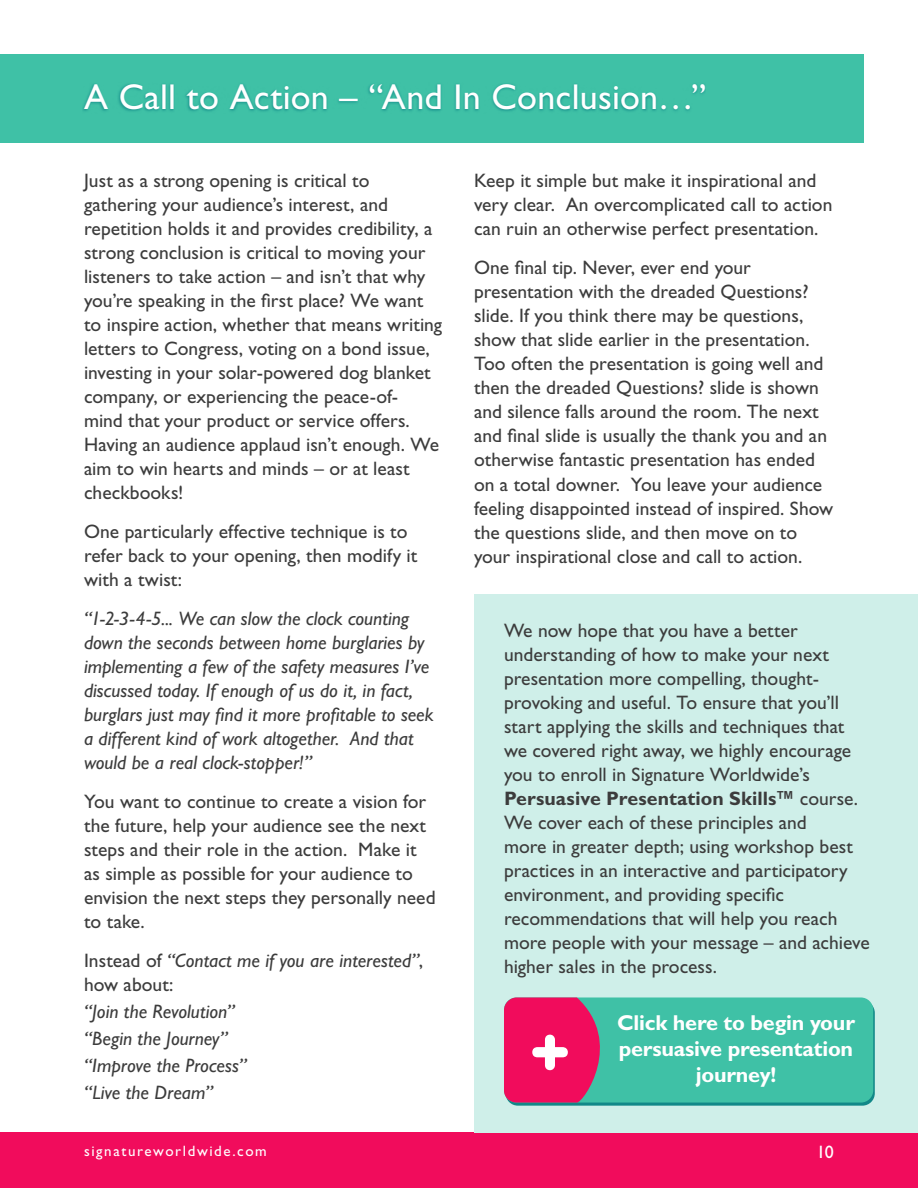
<style>
.page{position:relative;width:918px;height:1188px;background:#fff}
.page>*{position:absolute;margin:0;border:0;box-sizing:border-box;transform-origin:0 0}
.t1{font:36px "Gill Sans Std";letter-spacing:.01em;color:#fff}
.t2{font:700 21.6px/26px "Gill Sans Std";letter-spacing:-.01em;color:#fff;text-align:center}
.t3{font:19.5px/24px "Gill Sans Std";color:#3c3c3c}
.t4{font:italic 19.5px/24px "Gill Sans Std";color:#3c3c3c}
.t5{font:18px "Gill Sans Std";color:#fff}
.t6{font:15px "Gill Sans Std";letter-spacing:.105em;color:#fff}
.s1{font-style:normal}
.s2{font-weight:700}
</style>
<div class="page">
<div style="left:0;top:1132px;width:918px;height:56px;background:#f10c5c"></div>
<div style="left:0;top:54px;width:864px;height:88px;background:#3fc1a6"></div>
<div style="left:82px;top:82px;width:624px;height:32px;background:#188;opacity:.75"></div>
<div style="left:474px;top:594px;width:444px;height:538px;background:#cfefe9"></div>
<div style="left:506px;top:1001px;width:369px;height:105px;background:#188;border-radius:12px"></div>
<div style="left:504px;top:998px;width:369px;height:105px;background:#3fc1a6;border-radius:12px"></div>
<svg style="left:504px;top:998px;width:121px;height:105px"></svg>
<h1 class="t1" style="left:84px;top:76px;width:624px">A Call to Action – “And In Conclusion…”</h1>
<p class="t3" style="left:84px;top:169px;width:360px">Just as a strong opening is critical to gathering your audience’s interest, and repetition holds it and provides credibility, a strong conclusion is critical to moving your listeners to take action – and isn’t that why you’re speaking in the first place? We want to inspire action, whether that means writing letters to Congress, voting on a bond issue, investing in your solar-powered dog blanket company, or experiencing the peace-of-<br>mind that your product or service offers.<br>Having an audience applaud isn’t enough. We aim to win hearts and minds – or at least checkbooks!</p>
<p class="t3" style="left:84px;top:520px;width:335px">One particularly effective technique is to refer back to your opening, then modify it with a twist:</p>
<p class="t4" style="left:84px;top:607px;width:351px">“1-2-3-4-5... We can slow the clock counting down the seconds between home burglaries by implementing a few of the safety measures I’ve discussed today. If enough of us do it, in fact, burglars just may find it more profitable to seek a different kind of work altogether. And that would be a real clock-stopper!”</p>
<p class="t3" style="left:84px;top:790px;width:353px">You want to continue to create a vision for the future, help your audience see the next steps and their role in the action. Make it as simple as possible for your audience to envision the next steps they personally need to take.</p>
<p class="t4" style="left:84px;top:949px;width:340px"><span class="s1">Instead of</span> “Contact me if you are interested”<span class="s1">, how about:</span></p>
<p class="t4" style="left:84px;top:999px;width:164px;line-height:27px">“Join the Revolution” “Begin the Journey” “Improve the Process” “Live the Dream”</p>
<p class="t3" style="left:474px;top:169px;width:360px">Keep it simple but make it inspirational and very clear. An overcomplicated call to action can ruin an otherwise perfect presentation.</p>
<p class="t3" style="left:474px;top:256px;width:361px">One final tip. Never, ever end your presentation with the dreaded Questions? slide. If you think there may be questions, show that slide earlier in the presentation.<br>Too often the presentation is going well and then the dreaded Questions? slide is shown and silence falls around the room. The next and final slide is usually the thank you and an otherwise fantastic presentation has ended on a total downer. You leave your audience feeling disappointed instead of inspired. Show the questions slide, and then move on to your inspirational close and call to action.</p>
<p class="t3" style="left:504px;top:619px;width:367px">We now hope that you have a better understanding of how to make your next presentation more compelling, thought&shy;provoking and useful. To ensure that you’ll start applying the skills and techniques that we covered right away, we highly encourage you to enroll in Signature Worldwide’s <span class="s2">Persuasive Presentation Skills™</span> course.<br>We cover each of these principles and<br>more in greater depth; using workshop best practices in an interactive and participatory environment, and providing specific recommendations that will help you reach more people with your message – and achieve higher sales in the process.</p>
<p class="t2" style="left:617px;top:1009px;width:239px">Click here to begin your persuasive presentation journey!</p>
<p class="t6" style="left:84px;top:1143px;width:184px">signatureworldwide.com</p>
<p class="t5" style="left:817px;top:1142px;width:19px">10</p>
</div>
